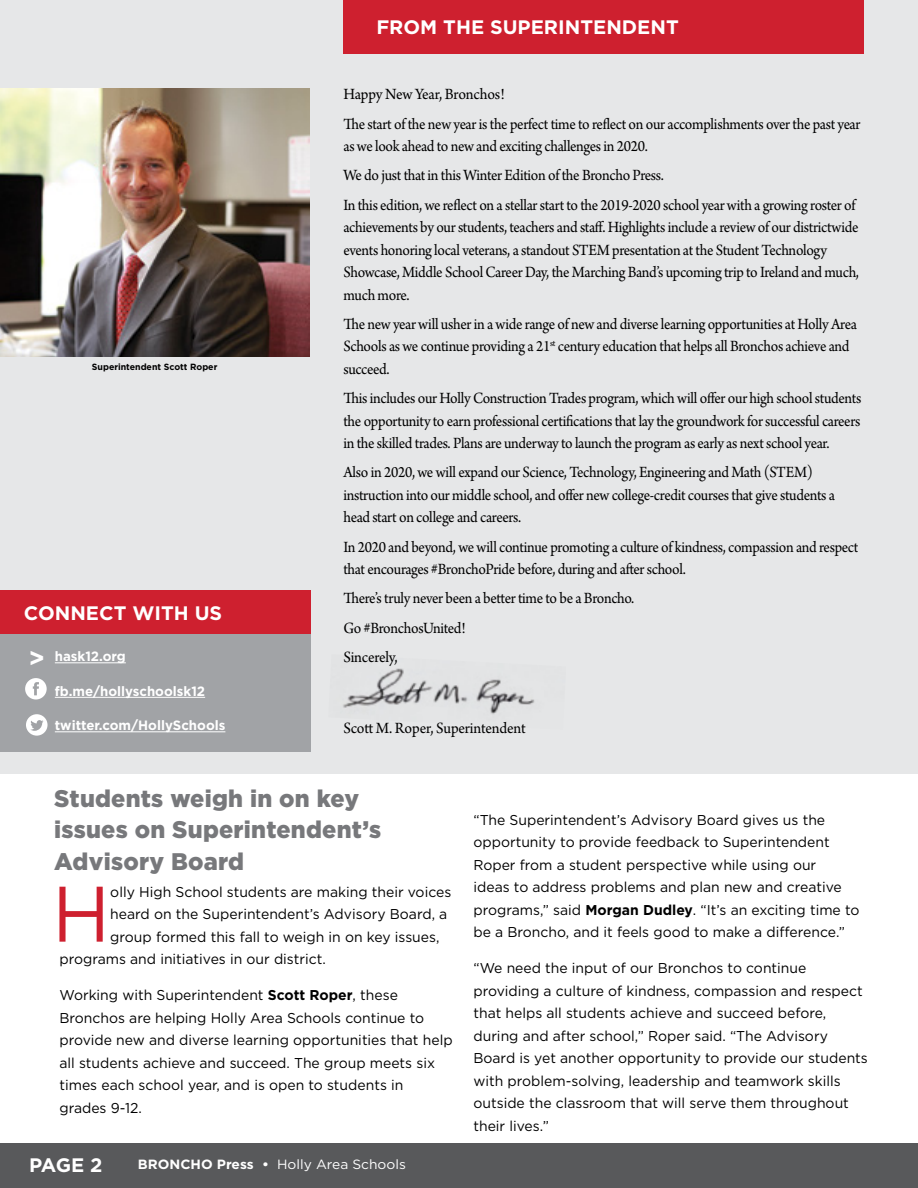
<style>
.page{position:relative;width:918px;height:1188px;background:#fff}
.page>*{position:absolute;margin:0;border:0;box-sizing:border-box;transform-origin:0 0}
.t1{font:78.6px "Gotham";color:#ce202f}
.t2{font:700 25.5px "Gotham";color:#fff}
.t3{font:900 24px/31.5px "Gotham";letter-spacing:.01em;color:#77787b}
.t4{font:700 19.5px "Gotham";color:#fff}
.t5{font:16.5px/22.5px "Arno Pro";letter-spacing:-.02em;color:#000;scale:.93 1}
.t6{font:16.5px/29.2px "Arno Pro";letter-spacing:-.02em;color:#000;scale:.95 1}
.t7{font:14.25px/22.5px "Gotham";color:#000}
.t8{font:700 13.5px "Gotham";color:#fff}
.t9{font:13.35px "Gotham";color:#fff}
.t10{font:700 9px "Gotham";color:#000}
.s1{font-weight:700}
</style>
<div class="page">
<div style="left:0;top:0;width:918px;height:774px;background:#e6e7e8"></div>
<div style="left:0;top:1144px;width:918px;height:44px;background:#58595b"></div>
<div style="left:343px;top:0;width:521px;height:54px;background:#ce202f"></div>
<img style="left:0;top:88px;width:309px;height:268px">
<img style="left:342px;top:668px;width:193px;height:47px">
<div style="left:0;top:633px;width:310px;height:119px;background:#a1a3a6"></div>
<hr style="left:55px;top:662px;width:71px;height:1px;background:#fff">
<hr style="left:55px;top:697px;width:150px;height:1px;background:#fff">
<hr style="left:55px;top:731px;width:170px;height:1px;background:#fff">
<div style="left:0;top:591px;width:310px;height:43px;background:#ce202f"></div>
<svg style="left:26px;top:714px;width:22px;height:22px"></svg>
<svg style="left:25px;top:678px;width:22px;height:22px"></svg>
<p class="t10" style="left:92px;top:361px;width:127px">Superintendent Scott Roper</p>
<p class="t4" style="left:24px;top:601px;width:200px">CONNECT WITH US</p>
<h2 class="t2" style="left:28px;top:641px;width:18px">&gt;</h2>
<p class="t8" style="left:55px;top:648px;width:73px">hask12.org</p>
<p class="t8" style="left:55px;top:682px;width:152px">fb.me/hollyschoolsk12</p>
<p class="t8" style="left:55px;top:717px;width:172px">twitter.com/HollySchools</p>
<p class="t4" style="left:376px;top:15px;width:304px">FROM THE SUPERINTENDENT</p>
<p class="t6" style="left:343px;top:81px;width:546px">Happy New Year, Bronchos!<br>The start of the new year is the perfect time to reflect on our accomplishments over the past year</p>
<p class="t5" style="left:343px;top:132px;width:552px;line-height:29.2px">as we look ahead to new and exciting challenges in 2020.<br>We do just that in this Winter Edition of the Broncho Press.<br>In this edition, we reflect on a stellar start to the 2019-2020 school year with a growing roster of</p>
<p class="t5" style="left:343px;top:217px;width:556px">achievements by our students, teachers and staff. Highlights include a review of our districtwide events honoring local veterans, a standout STEM presentation at the Student Technology Showcase, Middle School Career Day, the Marching Band’s upcoming trip to Ireland and much, much more.</p>
<p class="t5" style="left:343px;top:314px;width:554px">The new year will usher in a wide range of new and diverse learning opportunities at Holly Area<br>Schools as we continue providing a 21<sup>st</sup> century education that helps all Bronchos achieve and succeed.</p>
<p class="t5" style="left:343px;top:388px;width:558px;text-align:justify">This includes our Holly Construction Trades program, which will offer our high school students the opportunity to earn professional certifications that lay the groundwork for successful careers in the skilled trades. Plans are underway to launch the program as early as next school year.</p>
<p class="t5" style="left:343px;top:462px;width:530px">Also in 2020, we will expand our Science, Technology, Engineering and Math (STEM) instruction into our middle school, and offer new college-credit courses that give students a head start on college and careers.</p>
<p class="t5" style="left:343px;top:536px;width:555px">In 2020 and beyond, we will continue promoting a culture of kindness, compassion and respect that encourages #BronchoPride before, during and after school.</p>
<p class="t5" style="left:343px;top:585px;width:314px;line-height:29.2px">There’s truly never been a better time to be a Broncho.<br>Go #BronchosUnited!<br>Sincerely,</p>
<p class="t6" style="left:343px;top:714px;width:193px">Scott M. Roper, Superintendent</p>
<h3 class="t3" style="left:54px;top:782px;width:328px">Students weigh in on key issues on Superintendent’s<br>Advisory Board</h3>
<h1 class="t1" style="left:52px;top:864px;width:60px">H</h1>
<p class="t7" style="left:110px;top:880px;width:342px">olly High School students are making their voices</p>
<p class="t7" style="left:110px;top:903px;width:339px">heard on the Superintendent’s Advisory Board, a</p>
<p class="t7" style="left:110px;top:925px;width:331px">group formed this fall to weigh in on key issues,</p>
<p class="t7" style="left:59px;top:948px;width:268px">programs and initiatives in our district.</p>
<p class="t7" style="left:59px;top:984px;width:395px">Working with Superintendent <span class="s1">Scott Roper</span>, these Bronchos are helping Holly Area Schools continue to provide new and diverse learning opportunities that help all students achieve and succeed. The group meets six times each school year, and is open to students in grades 9-12.</p>
<p class="t4" style="left:29px;top:1152px;width:75px">PAGE 2</p>
<p class="t9" style="left:138px;top:1156px;width:269px"><span class="s1">BRONCHO Press •</span> Holly Area Schools</p>
<p class="t7" style="left:473px;top:808px;width:388px">“The Superintendent’s Advisory Board gives us the opportunity to provide feedback to Superintendent Roper from a student perspective while using our<br>ideas to address problems and plan new and creative programs,” said <span class="s1">Morgan Dudley</span>. “It’s an exciting time to be a Broncho, and it feels good to make a difference.”</p>
<p class="t7" style="left:473px;top:957px;width:396px">“We need the input of our Bronchos to continue providing a culture of kindness, compassion and respect that helps all students achieve and succeed before, during and after school,” Roper said. “The Advisory Board is yet another opportunity to provide our students with problem-solving, leadership and teamwork skills outside the classroom that will serve them throughout their lives.”</p>
</div>
